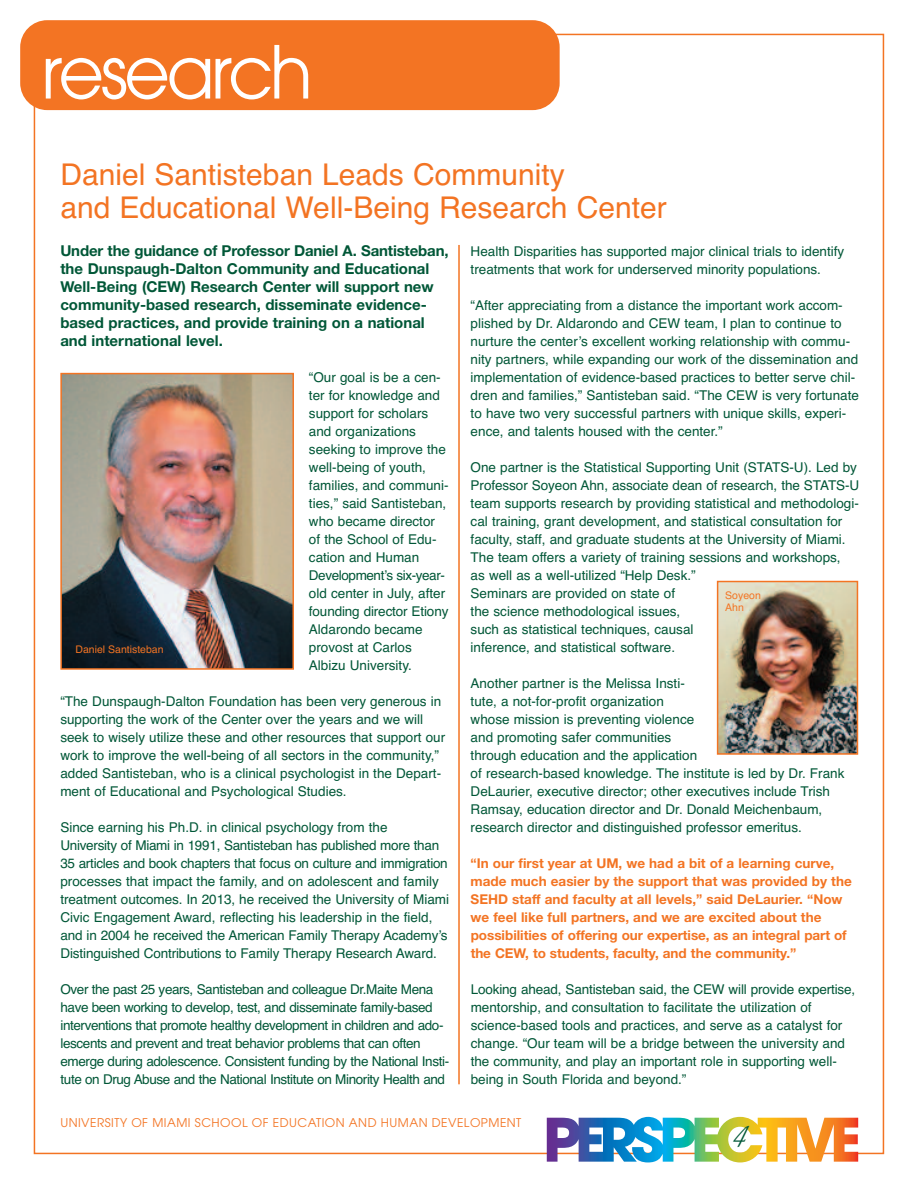
<style>
.page{position:relative;width:918px;height:1188px;background:#fff}
.page>*{position:absolute;margin:0;border:0;box-sizing:border-box;transform-origin:0 0}
.t1{font:72.45px "Avant Garde";letter-spacing:-.05em;color:#fff}
.t2{font:42px "Berthold Script";color:#005737}
.t3{font:30px/33px "Helvetica";color:#f37423}
.t4{font:700 15px/18px "Helvetica Neue";color:#005737}
.t5{font:13.5px/18px "Helvetica";color:#005737}
.t6{font:13.5px/18px "Helvetica";letter-spacing:-.03em;color:#005737}
.t7{font:700 13.5px/18px "Helvetica Neue";color:#f37423}
.t8{font:12px "Avant Garde";letter-spacing:.04em;color:#f37423}
.t9{font:10.5px/12px "Helvetica";color:#f37423}
</style>
<div class="page">
<div style="left:20px;top:20px;width:540px;height:90px;background:#f37423;border-radius:27px"></div>
<svg style="left:547px;top:1117px;width:311px;height:45px"></svg>
<hr style="left:458px;top:245px;width:2px;height:839px;background:#f37423">
<img style="left:63px;top:376px;width:228px;height:291px">
<div style="left:60px;top:373px;width:234px;height:297px;border:2px solid #f37423"></div>
<img style="left:720px;top:584px;width:135px;height:168px">
<div style="left:717px;top:581px;width:141px;height:174px;border:2px solid #f37423"></div>
<h1 class="t1" style="left:41px;top:45px;width:273px">research</h1>
<h3 class="t3" style="left:60px;top:158px;width:608px">Daniel Santisteban Leads Community<br>and Educational Well-Being Research Center</h3>
<p class="t4" style="left:60px;top:243px;width:390px">Under the guidance of Professor Daniel A. Santisteban, the Dunspaugh-Dalton Community and Educational Well-Being (CEW) Research Center will support new community-based research, disseminate evidence&shy;based practices, and provide training on a national and international level.</p>
<p class="t5" style="left:309px;top:368px;width:141px">“Our goal is be a cen&shy;ter for knowledge and support for scholars and organizations seeking to improve the well-being of youth, families, and communi&shy;ties,” said Santisteban, who became director of the School of Edu&shy;cation and Human<br>Development’s six-year&shy;old center in July, after founding director Etiony<br>Aldarondo became provost at Carlos<br>Albizu University.</p>
<p class="t5" style="left:60px;top:692px;width:386px">“The Dunspaugh-Dalton Foundation has been very generous in supporting the work of the Center over the years and we will seek to wisely utilize these and other resources that support our work to improve the well-being of all sectors in the community,” added Santisteban, who is a clinical psychologist in the Depart&shy;ment of Educational and Psychological Studies.</p>
<p class="t5" style="left:60px;top:818px;width:390px">Since earning his Ph.D. in clinical psychology from the<br>University of Miami in 1991, Santisteban has published more than 35 articles and book chapters that focus on culture and immigration processes that impact the family, and on adolescent and family treatment outcomes. In 2013, he received the University of Miami Civic Engagement Award, reflecting his leadership in the field, and in 2004 he received the American Family Therapy Academy’s Distinguished Contributions to Family Therapy Research Award.</p>
<p class="t6" style="left:60px;top:980px;width:390px">Over the past 25 years, Santisteban and colleague Dr.Maite Mena have been working to develop, test, and disseminate family-based interventions that promote healthy development in children and ado&shy;lescents and prevent and treat behavior problems that can often emerge during adolescence. Consistent funding by the National Insti&shy;tute on Drug Abuse and the National Institute on Minority Health and</p>
<p class="t9" style="left:76px;top:643px;width:90px">Daniel Santisteban</p>
<p class="t5" style="left:471px;top:242px;width:375px">Health Disparities has supported major clinical trials to identify treatments that work for underserved minority populations.</p>
<p class="t5" style="left:471px;top:296px;width:390px">“After appreciating from a distance the important work accom&shy;plished by Dr. Aldarondo and CEW team, I plan to continue to nurture the center’s excellent working relationship with commu&shy;nity partners, while expanding our work of the dissemination and implementation of evidence-based practices to better serve chil&shy;dren and families,” Santisteban said. “The CEW is very fortunate to have two very successful partners with unique skills, experi&shy;ence, and talents housed with the center.”</p>
<p class="t5" style="left:471px;top:458px;width:390px">One partner is the Statistical Supporting Unit (STATS-U). Led by Professor Soyeon Ahn, associate dean of research, the STATS-U team supports research by providing statistical and methodologi&shy;cal training, grant development, and statistical consultation for faculty, staff, and graduate students at the University of Miami.<br>The team offers a variety of training sessions and workshops,<br>as well as a well-utilized “Help Desk.”<br>Seminars are provided on state of<br>the science methodological issues,<br>such as statistical techniques, causal<br>inference, and statistical software.</p>
<p class="t5" style="left:471px;top:674px;width:375px">Another partner is the Melissa Insti-<br>tute, a not-for-profit organization<br>whose mission is preventing violence<br>and promoting safer communities<br>through education and the application<br>of research-based knowledge. The institute is led by Dr. Frank DeLaurier, executive director; other executives include Trish Ramsay, education director and Dr. Donald Meichenbaum, research director and distinguished professor emeritus.</p>
<p class="t7" style="left:471px;top:855px;width:383px">“In our first year at UM, we had a bit of a learning curve, made much easier by the support that was provided by the SEHD staff and faculty at all levels,” said DeLaurier. “Now we feel like full partners, and we are excited about the possibilities of offering our expertise, as an integral part of the CEW, to students, faculty, and the community.”</p>
<p class="t5" style="left:471px;top:980px;width:386px">Looking ahead, Santisteban said, the CEW will provide expertise, mentorship, and consultation to facilitate the utilization of science-based tools and practices, and serve as a catalyst for change. “Our team will be a bridge between the university and the community, and play an important role in supporting well&shy;being in South Florida and beyond.”</p>
<p class="t9" style="left:725px;top:589px;width:37px">Soyeon<br>Ahn</p>
<p class="t8" style="left:60px;top:1118px;width:463px">UNIVERSITY OF MIAMI SCHOOL OF EDUCATION AND HUMAN DEVELOPMENT</p>
<h2 class="t2" style="left:731px;top:1108px;width:15px">4</h2>
</div>
